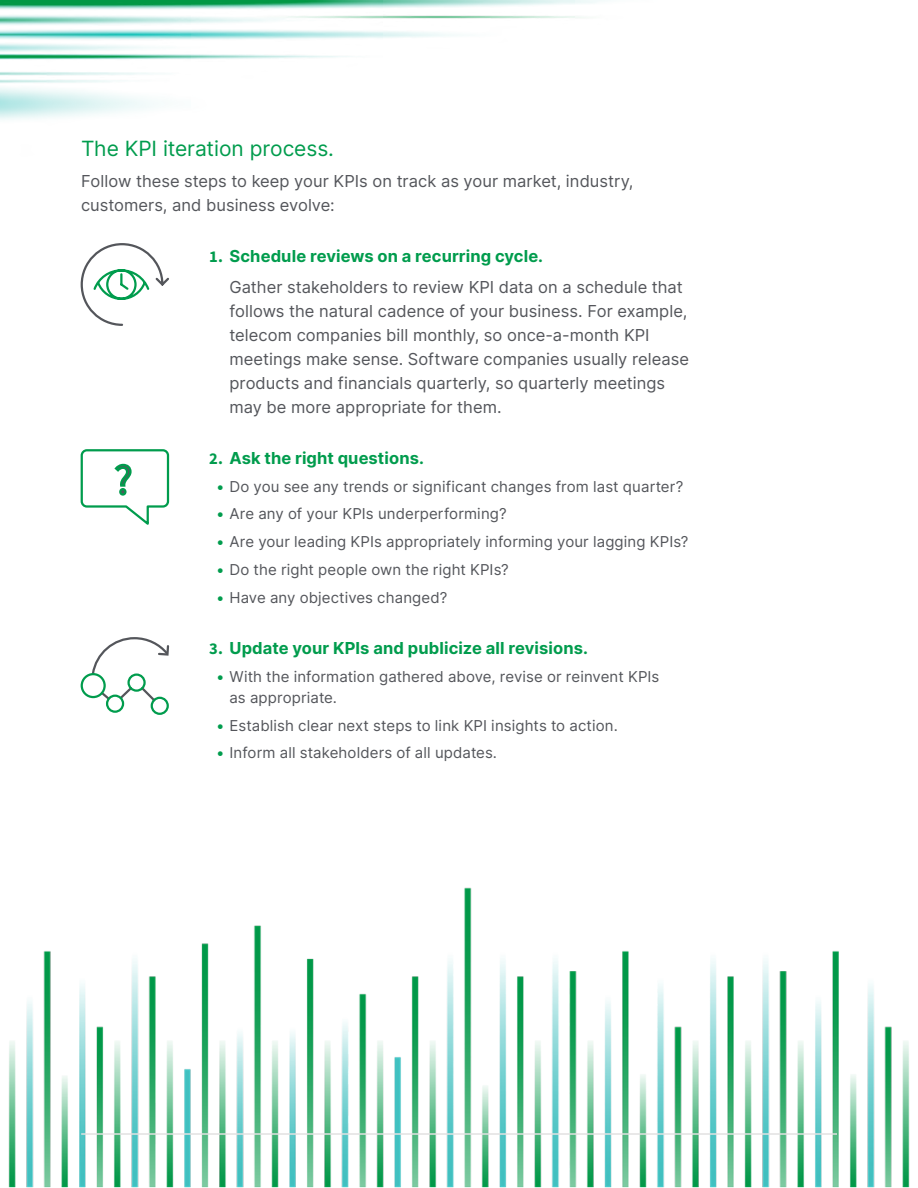
<style>
.page{position:relative;width:918px;height:1188px;background:#fff}
.page>*{position:absolute;margin:0;border:0;box-sizing:border-box;transform-origin:0 0}
.t1{font:21px "Inter";letter-spacing:-.005em;color:#009c4d}
.t2{font:16.5px/24px "Inter";letter-spacing:.005em;color:#54565b}
.t3{font:700 16.5px "Inter";letter-spacing:.005em;color:#009c4d}
.t4{font:15px/21px "Inter";letter-spacing:.01em;color:#54565b}
.s1{font-family:"Source Sans Pro";font-weight:700;color:#009c4d}
.s2{font-weight:700;color:#009c4d}
.s3{font-family:"Source Sans Pro"}
.s4{color:#009c4d}
</style>
<div class="page">
<img style="left:0;top:0;width:605px;height:120px">
<svg style="left:80px;top:243px;width:89px;height:83px"></svg>
<img style="left:8px;top:449px;width:902px;height:739px">
<hr style="left:81px;top:1133px;width:756px;height:2px;background:#e2e1e1">
<p class="t1" style="left:81px;top:133px;width:255px">The KPI iteration process.</p>
<p class="t2" style="left:81px;top:169px;width:554px">Follow these steps to keep your KPIs on track as your market, industry, customers, and business evolve:</p>
<p class="t2" style="left:230px;top:240px;width:455px;line-height:30.8px;text-indent:-20px"><span class="s1">1.</span> <span class="s2">Schedule reviews on a recurring cycle.<br></span>Gather stakeholders to review KPI data on a schedule that</p>
<p class="t2" style="left:230px;top:299px;width:461px">follows the natural cadence of your business. For example, telecom companies bill monthly, so once-a-month KPI meetings make sense. Software companies usually release products and financials quarterly, so quarterly meetings may be more appropriate for them.</p>
<p class="t3" style="left:209px;top:446px;width:214px"><span class="s3">2.</span> Ask the right questions.</p>
<p class="t4" style="left:216px;top:475px;width:469px"><span class="s4">•</span> Do you see any trends or significant changes from last quarter?</p>
<p class="t4" style="left:216px;top:503px;width:292px"><span class="s4">•</span> Are any of your KPIs underperforming?</p>
<p class="t4" style="left:216px;top:531px;width:474px"><span class="s4">•</span> Are your leading KPIs appropriately informing your lagging KPIs?</p>
<p class="t4" style="left:216px;top:559px;width:294px"><span class="s4">•</span> Do the right people own the right KPIs?</p>
<p class="t4" style="left:216px;top:587px;width:233px"><span class="s4">•</span> Have any objectives changed?</p>
<p class="t3" style="left:209px;top:636px;width:378px"><span class="s3">3.</span> Update your KPIs and publicize all revisions.</p>
<p class="t4" style="left:230px;top:666px;width:431px;text-indent:-14px"><span class="s4">•</span> With the information gathered above, revise or reinvent KPIs as appropriate.</p>
<p class="t4" style="left:216px;top:714px;width:403px"><span class="s4">•</span> Establish clear next steps to link KPI insights to action.</p>
<p class="t4" style="left:216px;top:742px;width:283px"><span class="s4">•</span> Inform all stakeholders of all updates.</p>
</div>
